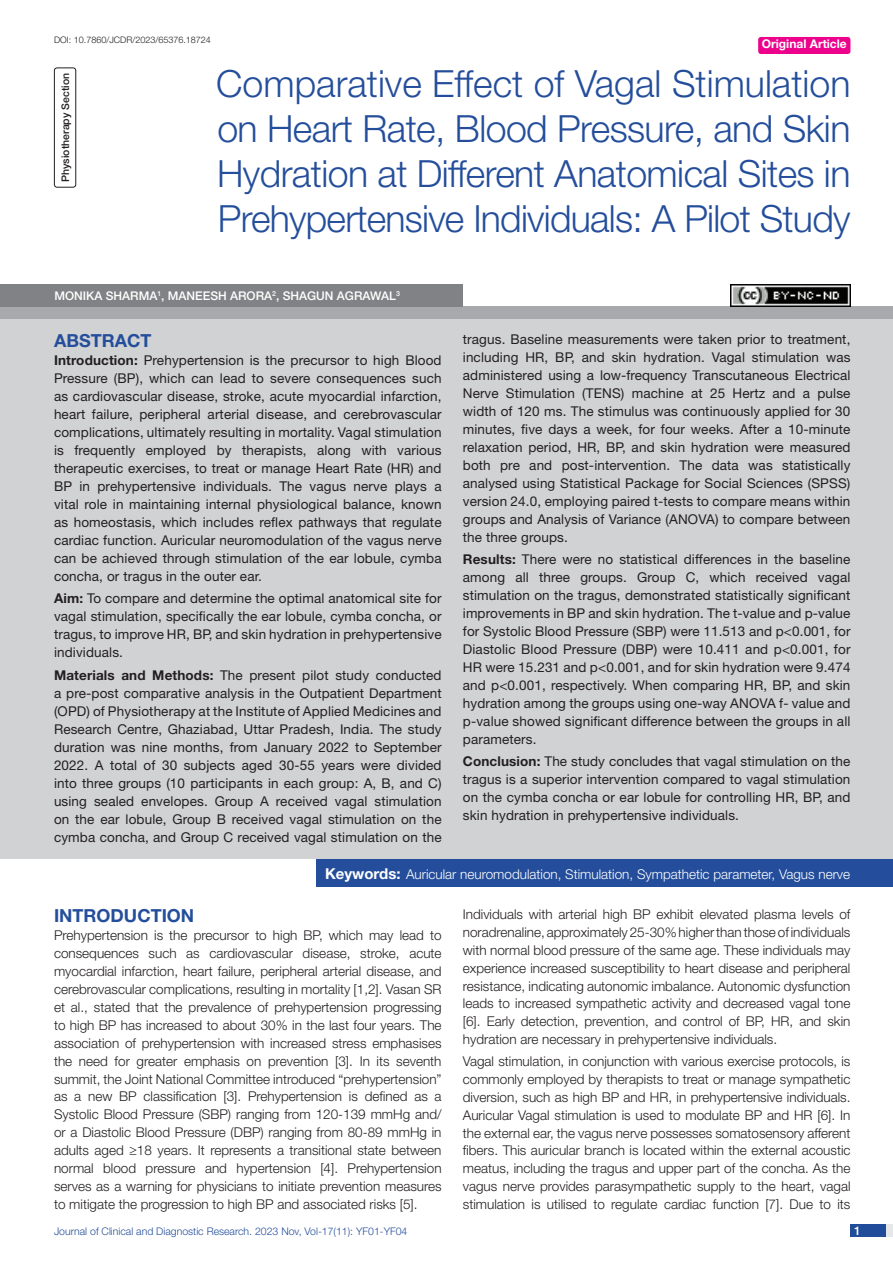
<style>
.page{position:relative;width:893px;height:1263px;background:#fff}
.page>*{position:absolute;margin:0;border:0;box-sizing:border-box;transform-origin:0 0}
.t1{font:300 37.5px/45px "Helvetica Neue";letter-spacing:-.02em;color:#244e9b;text-align:justify}
.Heading{font:700 18px "Helvetica Neue";color:#244e9b}
.Abstract_head{font:700 18px "Helvetica Neue";color:#244e9b}
.Abstract_Text{font:13.5px/18px "Helvetica Neue";letter-spacing:.01em;color:#231f20;text-align:justify}
.Body_text{font:300 13.5px/17.9px "Helvetica Neue";color:#231f20;text-align:justify}
.Key_words{font:300 13.5px "Helvetica Neue";color:#fff}
.Author{font:500 12px "Helvetica Neue";color:#fff}
.t2{font:700 12px "Helvetica Neue";color:#fff}
.t3{font:300 10.5px "Helvetica Neue";color:#244e9b}
.section{font:500 10.5px "Helvetica Neue";color:#231f20}
.DOI{font:300 9px "Helvetica Neue";color:#231f20}
.s1{font-weight:700}
.s2{font-weight:700;font-size:15px}
</style>
<div class="page">
<div style="left:850px;top:1224px;width:43px;height:13px;background:#e6e7e9"></div>
<div style="left:850px;top:1224px;width:35px;height:13px;background:#214c99"></div>
<div style="left:758px;top:37px;width:92px;height:17px;background:#ed028c;border-radius:3px"></div>
<div style="left:54px;top:68px;width:22px;height:120px;border:1px solid #231f20;border-radius:3px"></div>
<div style="left:0;top:307px;width:893px;height:12px;background:#a8a9ad"></div>
<div style="left:0;top:284px;width:463px;height:23px;background:#808285"></div>
<div style="left:0;top:319px;width:893px;height:540px;background:#d1d2d4"></div>
<div style="left:317px;top:859px;width:576px;height:28px;background:#244e9b"></div>
<img style="left:730px;top:284px;width:120px;height:23px">
<p class="DOI" style="left:54px;top:35px;width:158px">DOI: 10.7860/JCDR/2023/65376.18724</p>
<p class="t2" style="left:762px;top:37px;width:87px">Original Article</p>
<p class="section" style="left:59px;top:182px;width:111px;rotate:-90deg">PHYSIOTHERAPY SECTION</p>
<p class="t1" style="left:216px;top:60px;width:636px">Comparative Effect of Vagal Stimulation on Heart Rate, Blood Pressure, and Skin Hydration at Different Anatomical Sites in Prehypertensive Individuals: A Pilot Study</p>
<p class="Author" style="left:54px;top:289px;width:347px">MONIKA SHARMA<sup>1</sup>, MANEESH ARORA<sup>2</sup>, SHAGUN AGRAWAL<sup>3</sup></p>
<p class="Abstract_head" style="left:54px;top:329px;width:99px">ABSTRACT</p>
<p class="Abstract_Text" style="left:54px;top:351px;width:389px"><span class="s1">Introduction:</span> Prehypertension is the precursor to high Blood Pressure (BP), which can lead to severe consequences such as cardiovascular disease, stroke, acute myocardial infarction, heart failure, peripheral arterial disease, and cerebrovascular complications, ultimately resulting in mortality. Vagal stimulation is frequently employed by therapists, along with various therapeutic exercises, to treat or manage Heart Rate (HR) and BP in prehypertensive individuals. The vagus nerve plays a vital role in maintaining internal physiological balance, known as homeostasis, which includes reflex pathways that regulate cardiac function. Auricular neuromodulation of the vagus nerve can be achieved through stimulation of the ear lobule, cymba concha, or tragus in the outer ear.</p>
<p class="Abstract_Text" style="left:54px;top:589px;width:389px"><span class="s1">Aim:</span> To compare and determine the optimal anatomical site for vagal stimulation, specifically the ear lobule, cymba concha, or tragus, to improve HR, BP, and skin hydration in prehypertensive individuals.</p>
<p class="Abstract_Text" style="left:54px;top:665px;width:389px"><span class="s1">Materials and Methods:</span> The present pilot study conducted a pre-post comparative analysis in the Outpatient Department (OPD) of Physiotherapy at the Institute of Applied Medicines and Research Centre, Ghaziabad, Uttar Pradesh, India. The study duration was nine months, from January 2022 to September 2022. A total of 30 subjects aged 30-55 years were divided into three groups (10 participants in each group: A, B, and C) using sealed envelopes. Group A received vagal stimulation on the ear lobule, Group B received vagal stimulation on the cymba concha, and Group C received vagal stimulation on the</p>
<p class="Abstract_Text" style="left:463px;top:330px;width:389px">tragus. Baseline measurements were taken prior to treatment, including HR, BP, and skin hydration. Vagal stimulation was administered using a low-frequency Transcutaneous Electrical Nerve Stimulation (TENS) machine at 25 Hertz and a pulse width of 120 ms. The stimulus was continuously applied for 30 minutes, five days a week, for four weeks. After a 10-minute relaxation period, HR, BP, and skin hydration were measured both pre and post-intervention. The data was statistically analysed using Statistical Package for Social Sciences (SPSS) version 24.0, employing paired t-tests to compare means within groups and Analysis of Variance (ANOVA) to compare between the three groups.</p>
<p class="Abstract_Text" style="left:463px;top:550px;width:389px"><span class="s1">Results:</span> There were no statistical differences in the baseline among all three groups. Group C, which received vagal stimulation on the tragus, demonstrated statistically significant improvements in BP and skin hydration. The t-value and p-value for Systolic Blood Pressure (SBP) were 11.513 and p&lt;0.001, for Diastolic Blood Pressure (DBP) were 10.411 and p&lt;0.001, for HR were 15.231 and p&lt;0.001, and for skin hydration were 9.474 and p&lt;0.001, respectively. When comparing HR, BP, and skin hydration among the groups using one-way ANOVA f- value and p-value showed significant difference between the groups in all parameters.</p>
<p class="Abstract_Text" style="left:463px;top:752px;width:389px"><span class="s1">Conclusion:</span> The study concludes that vagal stimulation on the tragus is a superior intervention compared to vagal stimulation on the cymba concha or ear lobule for controlling HR, BP, and skin hydration in prehypertensive individuals.</p>
<p class="Key_words" style="left:325px;top:865px;width:527px"><span class="s2">Keywords:</span> Auricular neuromodulation, Stimulation, Sympathetic parameter, Vagus nerve</p>
<p class="Heading" style="left:54px;top:905px;width:142px">INTRODUCTION</p>
<p class="Body_text" style="left:54px;top:926px;width:389px">Prehypertension is the precursor to high BP, which may lead to consequences such as cardiovascular disease, stroke, acute myocardial infarction, heart failure, peripheral arterial disease, and cerebrovascular complications, resulting in mortality [1,2]. Vasan SR et al., stated that the prevalence of prehypertension progressing to high BP has increased to about 30% in the last four years. The association of prehypertension with increased stress emphasises the need for greater emphasis on prevention [3]. In its seventh summit, the Joint National Committee introduced “prehypertension” as a new BP classification [3]. Prehypertension is defined as a Systolic Blood Pressure (SBP) ranging from 120-139 mmHg and/ or a Diastolic Blood Pressure (DBP) ranging from 80-89 mmHg in adults aged ≥18 years. It represents a transitional state between normal blood pressure and hypertension [4]. Prehypertension serves as a warning for physicians to initiate prevention measures to mitigate the progression to high BP and associated risks [5].</p>
<p class="Body_text" style="left:463px;top:905px;width:389px">Individuals with arterial high BP exhibit elevated plasma levels of noradrenaline, approximately 25-30% higher than those of individuals with normal blood pressure of the same age. These individuals may experience increased susceptibility to heart disease and peripheral resistance, indicating autonomic imbalance. Autonomic dysfunction leads to increased sympathetic activity and decreased vagal tone [6]. Early detection, prevention, and control of BP, HR, and skin hydration are necessary in prehypertensive individuals.</p>
<p class="Body_text" style="left:463px;top:1052px;width:389px">Vagal stimulation, in conjunction with various exercise protocols, is commonly employed by therapists to treat or manage sympathetic diversion, such as high BP and HR, in prehypertensive individuals.<br>Auricular Vagal stimulation is used to modulate BP and HR [6]. In the external ear, the vagus nerve possesses somatosensory afferent fibers. This auricular branch is located within the external acoustic meatus, including the tragus and upper part of the concha. As the vagus nerve provides parasympathetic supply to the heart, vagal stimulation is utilised to regulate cardiac function [7]. Due to its</p>
<p class="t3" style="left:54px;top:1225px;width:355px">Journal of Clinical and Diagnostic Research. 2023 Nov, Vol-17(11): YF01-YF04</p>
<p class="Author" style="left:854px;top:1223px;width:8px">1</p>
</div>
